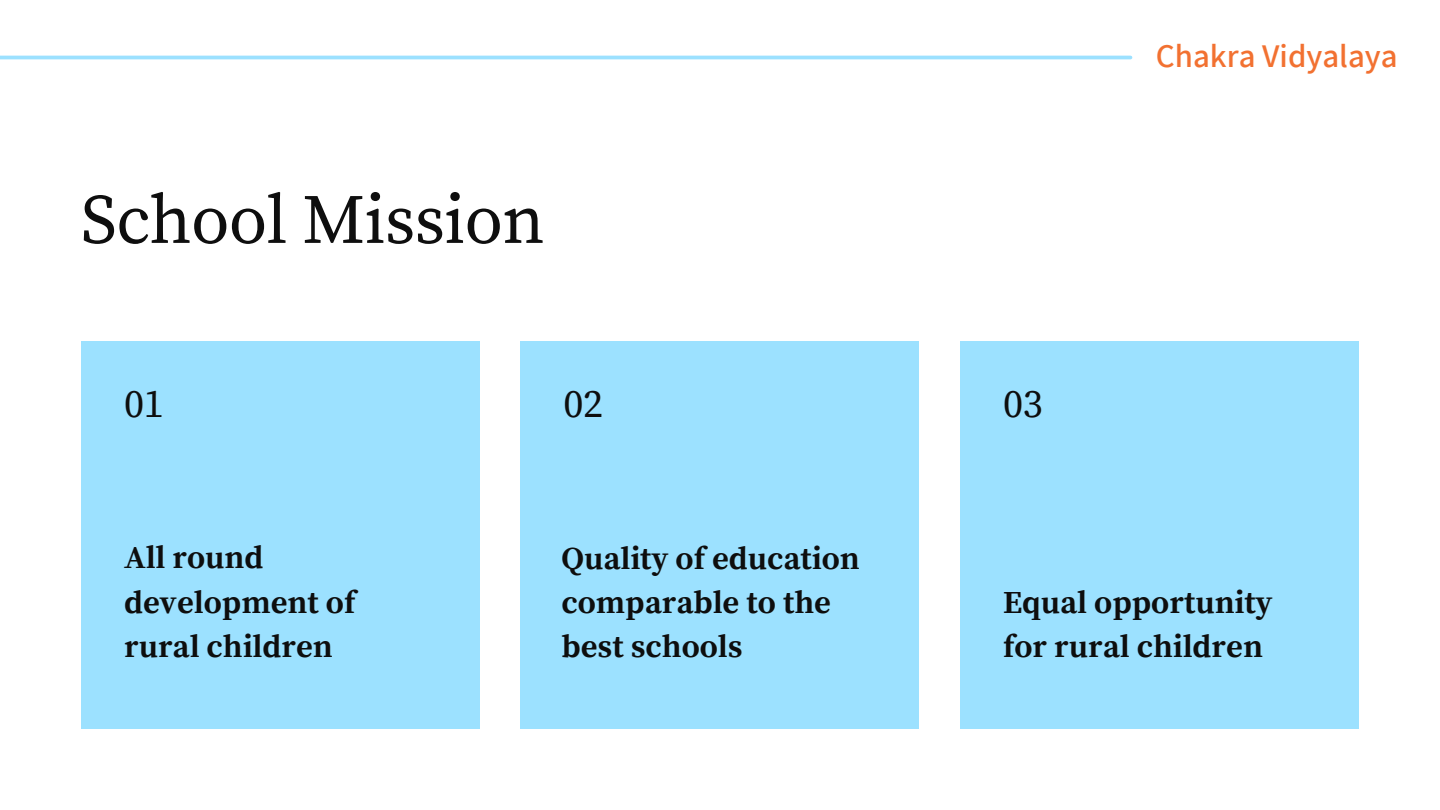
<style>
.page{position:relative;width:1440px;height:810px;background:#fff}
.page>*{position:absolute;margin:0;border:0;box-sizing:border-box;transform-origin:0 0}
.t1{font:70px "Source Serif Pro";letter-spacing:-.01em;color:#0e0e0e}
.t2{font:40px "Source Serif Pro";color:#0e0e0e}
.t3{font:600 33px "Assistant";color:#f27131}
.t4{font:700 32px/44.2px "Source Serif Pro";color:#0e0e0e}
</style>
<div class="page">
<div style="left:81px;top:342px;width:399px;height:387px;background:#9ce1ff"></div>
<div style="left:520px;top:342px;width:400px;height:387px;background:#9ce1ff"></div>
<div style="left:960px;top:342px;width:399px;height:387px;background:#9ce1ff"></div>
<hr style="left:0;top:56px;width:1131px;height:3px;background:#9ce1ff">
<p class="t1" style="left:81px;top:179px;width:465px">School Mission</p>
<p class="t2" style="left:124px;top:380px;width:41px">01</p>
<p class="t4" style="left:124px;top:537px;width:233px">All round development of rural children</p>
<p class="t2" style="left:564px;top:380px;width:41px">02</p>
<p class="t4" style="left:562px;top:538px;width:300px">Quality of education comparable to the best schools</p>
<p class="t3" style="left:1156px;top:33px;width:243px">Chakra Vidyalaya</p>
<p class="t2" style="left:1003px;top:380px;width:41px">03</p>
<p class="t4" style="left:1003px;top:581px;width:271px">Equal opportunity for rural children</p>
</div>
